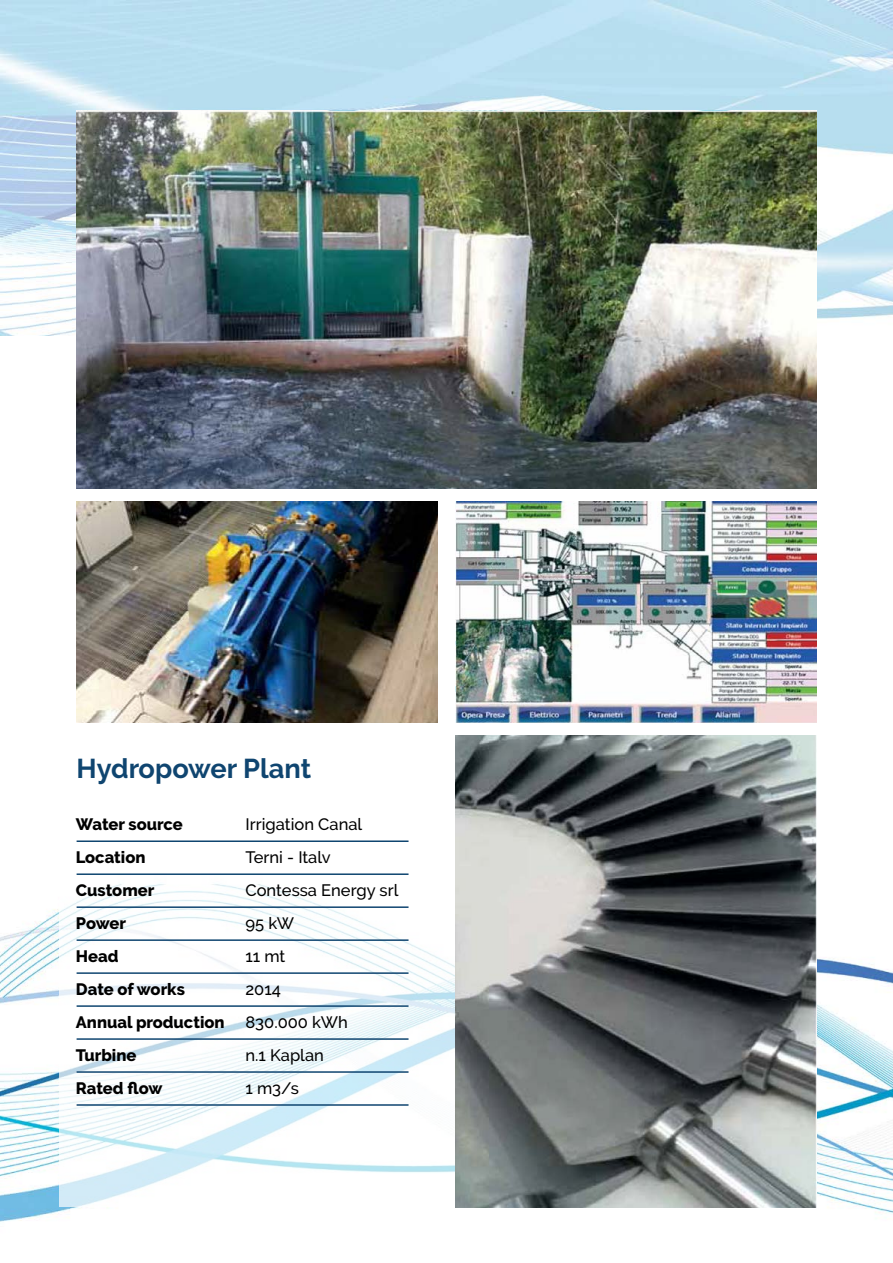
<style>
.page{position:relative;width:893px;height:1263px;background:#fff}
.page>*{position:absolute;margin:0;border:0;box-sizing:border-box;transform-origin:0 0}
.t1{font:700 27.15px "Raleway";color:#0f4570}
.t2{font:800 16.5px "Raleway";color:#000}
.t3{font:500 16.5px "Raleway";color:#000}
</style>
<div class="page">
<img style="left:0;top:843px;width:893px;height:379px">
<svg style="left:59px;top:840px;width:396px;height:367px"></svg>
<img style="left:0;top:0;width:893px;height:336px">
<img style="left:77px;top:111px;width:739px;height:378px">
<img style="left:77px;top:502px;width:360px;height:221px">
<img style="left:455px;top:502px;width:361px;height:221px">
<img style="left:455px;top:736px;width:361px;height:472px">
<hr style="left:77px;top:840px;width:332px;height:2px;background:#0f4570">
<hr style="left:77px;top:873px;width:332px;height:2px;background:#0f4570">
<hr style="left:77px;top:906px;width:332px;height:2px;background:#0f4570">
<hr style="left:77px;top:939px;width:332px;height:2px;background:#0f4570">
<hr style="left:77px;top:972px;width:332px;height:2px;background:#0f4570">
<hr style="left:77px;top:1005px;width:332px;height:2px;background:#0f4570">
<hr style="left:77px;top:1038px;width:332px;height:2px;background:#0f4570">
<hr style="left:77px;top:1071px;width:332px;height:2px;background:#0f4570">
<hr style="left:77px;top:1104px;width:332px;height:2px;background:#0f4570">
<h1 class="t1" style="left:77px;top:753px;width:236px">Hydropower Plant</h1>
<p class="t2" style="left:76px;top:815px;width:108px">Water source</p>
<p class="t3" style="left:245px;top:814px;width:118px">Irrigation Canal</p>
<p class="t2" style="left:76px;top:848px;width:71px">Location</p>
<p class="t3" style="left:245px;top:847px;width:87px">Terni - Italv</p>
<p class="t2" style="left:76px;top:881px;width:80px">Customer</p>
<p class="t3" style="left:245px;top:880px;width:154px">Contessa Energy srl</p>
<p class="t2" style="left:76px;top:914px;width:52px">Power</p>
<p class="t3" style="left:245px;top:913px;width:50px">95 kW</p>
<p class="t2" style="left:76px;top:947px;width:44px">Head</p>
<p class="t3" style="left:245px;top:946px;width:41px">11 mt</p>
<p class="t2" style="left:76px;top:980px;width:110px">Date of works</p>
<p class="t3" style="left:245px;top:979px;width:37px">2014</p>
<p class="t2" style="left:76px;top:1013px;width:150px">Annual production</p>
<p class="t3" style="left:245px;top:1012px;width:104px">830.000 kWh</p>
<p class="t2" style="left:76px;top:1046px;width:62px">Turbine</p>
<p class="t3" style="left:245px;top:1045px;width:80px">n.1 Kaplan</p>
<p class="t2" style="left:76px;top:1079px;width:88px">Rated flow</p>
<p class="t3" style="left:245px;top:1078px;width:55px">1 m3/s</p>
</div>
